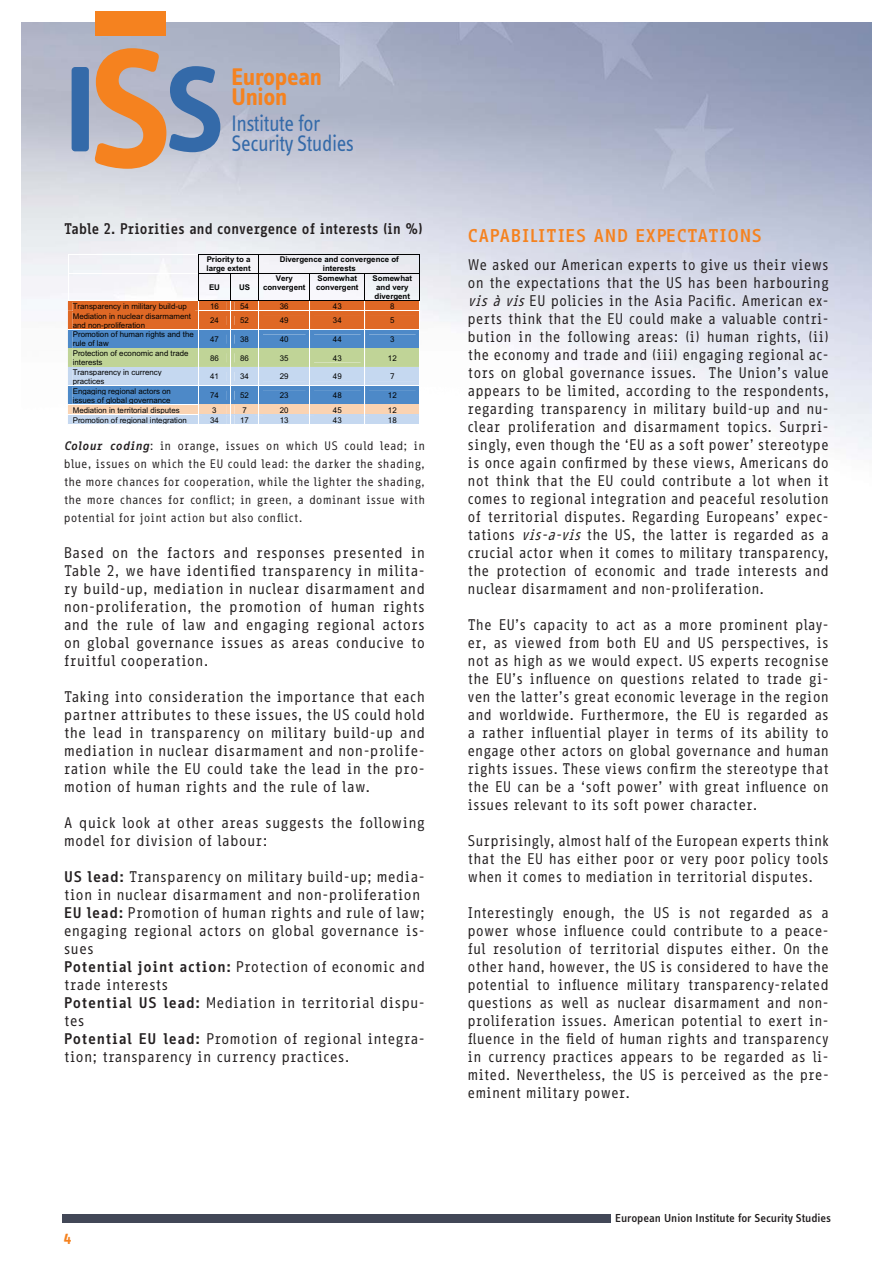
<style>
.page{position:relative;width:893px;height:1263px;background:#fff}
.page>*{position:absolute;margin:0;border:0;box-sizing:border-box;transform-origin:0 0}
.t1{font:700 24.9px/20px "Info OT Text";letter-spacing:-.01em;color:#f5821f}
.t2{font:23.25px/20px "Info OT Text";letter-spacing:-.02em;color:#346aa9;scale:.9 1}
.t3{font:700 18px "Info Office";color:#f5821f}
.t4{font:15px/18px "Info Office";letter-spacing:-.005em;color:#231f20;text-align:justify}
.t5{font:700 15px "Info Office";letter-spacing:-.04em;color:#231f20;scale:.93 1}
.t6{font:700 15px "Info OT Text";color:#f5821f}
.t7{font:12px/18px "Info Office";color:#231f20;text-align:justify}
.t8{font:500 12px "Info OT Text";color:#231f20}
.t9{font:7.95px/9.1px "Arial";color:#010202}
.t10{font:700 7.95px/9.1px "Arial";color:#010202}
.t11{font:7.95px "Microsoft Sans Serif";color:#010202}
.s1{font-weight:700;font-style:italic}
.s2{font-weight:700}
.s3{font-style:italic}
</style>
<div class="page">
<div style="left:63px;top:1214px;width:548px;height:8px;background:#424757"></div>
<div style="left:95px;top:11px;width:71px;height:25px;background:#f5821f"></div>
<svg style="left:72px;top:48px;width:148px;height:121px;background:#ab9b98"></svg>
<svg style="left:68px;top:254px;width:353px;height:170px"></svg>
<h1 class="t1" style="left:231px;top:69px;width:92px">European<br>Union</h1>
<h2 class="t2" style="left:231px;top:115px;width:138px">Institute for<br>Security Studies</h2>
<p class="t5" style="left:64px;top:223px;width:388px">Table 2. Priorities and convergence of interests (in %)</p>
<p class="t10" style="left:206px;top:256px;width:46px">Priority to a large extent</p>
<p class="t10" style="left:280px;top:256px;width:121px;text-align:center">Divergence and convergence of interests</p>
<p class="t10" style="left:209px;top:283px;width:12px">EU</p>
<p class="t10" style="left:239px;top:283px;width:12px">US</p>
<p class="t10" style="left:263px;top:274px;width:44px;text-align:center">Very convergent</p>
<p class="t10" style="left:316px;top:274px;width:44px">Somewhat convergent</p>
<p class="t10" style="left:373px;top:274px;width:41px">Somewhat and very divergent</p>
<p class="t9" style="left:73px;top:302px;width:116px">Transparency in military build-up</p>
<p class="t9" style="left:210px;top:302px;width:10px">16</p>
<p class="t9" style="left:240px;top:302px;width:10px">54</p>
<p class="t9" style="left:280px;top:302px;width:10px">36</p>
<p class="t11" style="left:333px;top:301px;width:10px">43</p>
<p class="t9" style="left:390px;top:302px;width:6px">8</p>
<p class="t9" style="left:73px;top:312px;width:120px">Mediation in nuclear disarmament and non-proliferation</p>
<p class="t9" style="left:210px;top:317px;width:10px">24</p>
<p class="t9" style="left:240px;top:317px;width:10px">52</p>
<p class="t11" style="left:280px;top:316px;width:10px">49</p>
<p class="t11" style="left:333px;top:316px;width:10px">34</p>
<p class="t11" style="left:390px;top:316px;width:6px">5</p>
<p class="t9" style="left:73px;top:331px;width:123px">Promotion of human rights and the rule of law</p>
<p class="t9" style="left:210px;top:335px;width:10px">47</p>
<p class="t9" style="left:240px;top:335px;width:10px">38</p>
<p class="t11" style="left:280px;top:335px;width:10px">40</p>
<p class="t11" style="left:333px;top:335px;width:10px">44</p>
<p class="t11" style="left:390px;top:335px;width:6px">3</p>
<p class="t9" style="left:73px;top:350px;width:117px">Protection of economic and trade interests</p>
<p class="t9" style="left:210px;top:354px;width:10px">86</p>
<p class="t9" style="left:240px;top:354px;width:10px">86</p>
<p class="t9" style="left:280px;top:354px;width:10px">35</p>
<p class="t11" style="left:333px;top:353px;width:10px">43</p>
<p class="t9" style="left:388px;top:354px;width:10px">12</p>
<p class="t9" style="left:73px;top:368px;width:91px">Transparency in currency practices</p>
<p class="t9" style="left:210px;top:373px;width:10px">41</p>
<p class="t9" style="left:240px;top:373px;width:10px">34</p>
<p class="t11" style="left:280px;top:372px;width:10px">29</p>
<p class="t11" style="left:333px;top:372px;width:10px">49</p>
<p class="t11" style="left:390px;top:372px;width:6px">7</p>
<p class="t9" style="left:73px;top:387px;width:100px">Engaging regional actors on issues of global governance</p>
<p class="t9" style="left:210px;top:392px;width:10px">74</p>
<p class="t9" style="left:240px;top:392px;width:10px">52</p>
<p class="t11" style="left:280px;top:391px;width:10px">23</p>
<p class="t11" style="left:333px;top:391px;width:10px">48</p>
<p class="t11" style="left:388px;top:391px;width:10px">12</p>
<p class="t9" style="left:73px;top:406px;width:108px">Mediation in territorial disputes</p>
<p class="t9" style="left:212px;top:406px;width:6px">3</p>
<p class="t9" style="left:242px;top:406px;width:6px">7</p>
<p class="t9" style="left:280px;top:406px;width:10px">20</p>
<p class="t11" style="left:333px;top:405px;width:10px">45</p>
<p class="t9" style="left:388px;top:406px;width:10px">12</p>
<p class="t9" style="left:73px;top:416px;width:116px">Promotion of regional integration</p>
<p class="t9" style="left:210px;top:416px;width:10px">34</p>
<p class="t9" style="left:240px;top:416px;width:10px">17</p>
<p class="t11" style="left:280px;top:415px;width:10px">13</p>
<p class="t11" style="left:333px;top:415px;width:10px">43</p>
<p class="t11" style="left:388px;top:415px;width:10px">18</p>
<p class="t7" style="left:64px;top:438px;width:363px"><span class="s1">Colour coding</span>: in orange, issues on which US could lead; in blue, issues on which the EU could lead: the darker the shading, the more chances for cooperation, while the lighter the shading, the more chances for conflict; in green, a dominant issue with potential for joint action but also conflict.</p>
<p class="t4" style="left:64px;top:545px;width:363px">Based on the factors and responses presented in Table 2, we have identified transparency in milita&shy;ry build-up, mediation in nuclear disarmament and non-proliferation, the promotion of human rights and the rule of law and engaging regional actors on global governance issues as areas conducive to fruitful cooperation.</p>
<p class="t4" style="left:64px;top:689px;width:363px">Taking into consideration the importance that each partner attributes to these issues, the US could hold the lead in transparency on military build-up and mediation in nuclear disarmament and non-prolife&shy;ration while the EU could take the lead in the pro&shy;motion of human rights and the rule of law.</p>
<p class="t4" style="left:64px;top:815px;width:363px">A quick look at other areas suggests the following model for division of labour:</p>
<p class="t4" style="left:64px;top:869px;width:363px;text-align:left"><span class="s2">US lead:</span> Transparency on military build-up; media&shy;tion in nuclear disarmament and non-proliferation <span class="s2">EU lead:</span> Promotion of human rights and rule of law; engaging regional actors on global governance is&shy;sues<br><span class="s2">Potential joint action:</span> Protection of economic and trade interests<br><span class="s2">Potential US lead:</span> Mediation in territorial dispu&shy;tes<br><span class="s2">Potential EU lead:</span> Promotion of regional integra&shy;tion; transparency in currency practices.</p>
<p class="t3" style="left:468px;top:229px;width:296px">CAPABILITIES AND EXPECTATIONS</p>
<p class="t4" style="left:468px;top:257px;width:363px">We asked our American experts to give us their views on the expectations that the US has been harbouring <span class="s3">vis à vis</span> EU policies in the Asia Pacific. American ex&shy;perts think that the EU could make a valuable contri&shy;bution in the following areas: (i) human rights, (ii) the economy and trade and (iii) engaging regional ac&shy;tors on global governance issues. The Union’s value appears to be limited, according to the respondents, regarding transparency in military build-up and nu&shy;clear proliferation and disarmament topics. Surpri&shy;singly, even though the ‘EU as a soft power’ stereotype is once again confirmed by these views, Americans do not think that the EU could contribute a lot when it comes to regional integration and peaceful resolution of territorial disputes. Regarding Europeans’ expec&shy;tations <span class="s3">vis-a-vis</span> the US, the latter is regarded as a crucial actor when it comes to military transparency, the protection of economic and trade interests and nuclear disarmament and non-proliferation.</p>
<p class="t4" style="left:468px;top:617px;width:363px">The EU’s capacity to act as a more prominent play&shy;er, as viewed from both EU and US perspectives, is not as high as we would expect. US experts recognise the EU’s influence on questions related to trade gi&shy;ven the latter’s great economic leverage in the region and worldwide. Furthermore, the EU is regarded as a rather influential player in terms of its ability to engage other actors on global governance and human rights issues. These views confirm the stereotype that the EU can be a ‘soft power’ with great influence on issues relevant to its soft power character.</p>
<p class="t4" style="left:468px;top:833px;width:363px">Surprisingly, almost half of the European experts think that the EU has either poor or very poor policy tools when it comes to mediation in territorial disputes.</p>
<p class="t4" style="left:468px;top:905px;width:363px">Interestingly enough, the US is not regarded as a power whose influence could contribute to a peace&shy;ful resolution of territorial disputes either. On the other hand, however, the US is considered to have the potential to influence military transparency-related questions as well as nuclear disarmament and non&shy;proliferation issues. American potential to exert in&shy;fluence in the field of human rights and transparency in currency practices appears to be regarded as li&shy;mited. Nevertheless, the US is perceived as the pre&shy;eminent military power.</p>
<p class="t6" style="left:64px;top:1231px;width:9px">4</p>
<p class="t8" style="left:615px;top:1211px;width:217px">European Union Institute for Security Studies</p>
</div>
